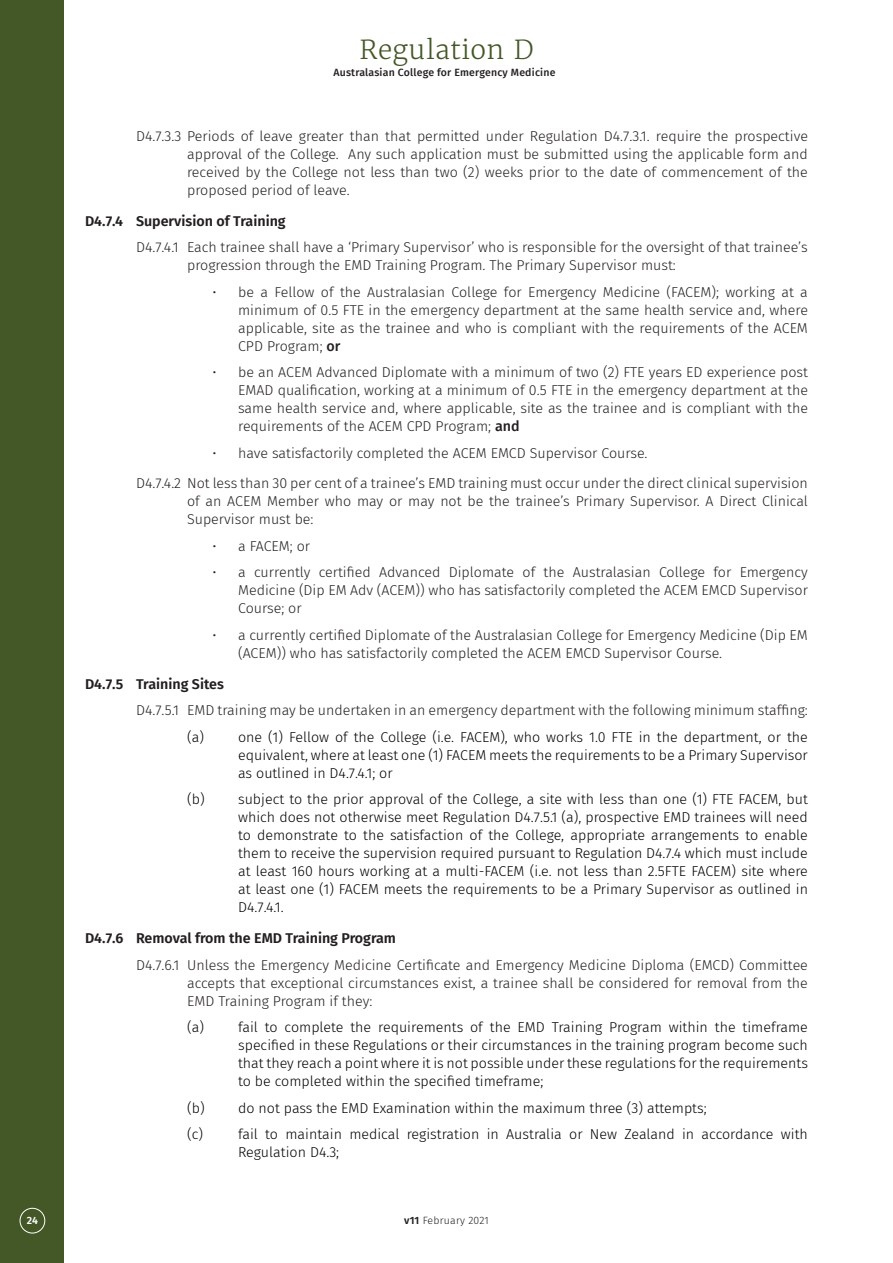
<style>
.page{position:relative;width:893px;height:1263px;background:#fff}
.page>*{position:absolute;margin:0;border:0;box-sizing:border-box;transform-origin:0 0}
.t1{font:300 26.1px "Merriweather";letter-spacing:.02em;color:#445727}
.Regulation_4_Body{font:300 14.25px/18px "Fira Sans";color:#231f20;text-align:justify}
.Regulation_4_Alpha{font:300 14.25px/18px "Fira Sans";color:#000;text-align:justify}
.Regulation_3_Heading{font:600 14.25px "Fira Sans";color:#231f20}
.t2{font:500 10.5px "Fira Sans";letter-spacing:.02em;color:#231f20}
.t3{font:300 10.5px "Fira Sans";letter-spacing:.02em;color:#231f20}
.t4{font:600 10.5px "Fira Sans";color:#fff}
.s1{font-weight:500}
.s2{font-weight:600}
</style>
<div class="page">
<div style="left:0;top:0;width:64px;height:1263px;background:#445727"></div>
<div style="left:20px;top:1208px;width:25px;height:25px;border:1px solid #fff;border-radius:50%"></div>
<h1 class="t1" style="left:359px;top:34px;width:175px">Regulation D</h1>
<p class="t2" style="left:333px;top:63px;width:223px">Australasian College for Emergency Medicine</p>
<p class="Regulation_4_Body" style="left:187px;top:127px;width:622px;text-indent:-51px">D4.7.3.3 Periods of leave greater than that permitted under Regulation D4.7.3.1. require the prospective approval of the College. Any such application must be submitted using the applicable form and received by the College not less than two (2) weeks prior to the date of commencement of the proposed period of leave.</p>
<p class="Regulation_3_Heading" style="left:85px;top:209px;width:202px">D4.7.4 Supervision of Training</p>
<p class="Regulation_4_Body" style="left:187px;top:238px;width:622px;text-indent:-51px">D4.7.4.1 Each trainee shall have a ‘Primary Supervisor’ who is responsible for the oversight of that trainee’s progression through the EMD Training Program. The Primary Supervisor must:</p>
<p class="Regulation_4_Body" style="left:238px;top:283px;width:571px;text-indent:-26px">• be a Fellow of the Australasian College for Emergency Medicine (FACEM); working at a minimum of 0.5 FTE in the emergency department at the same health service and, where applicable, site as the trainee and who is compliant with the requirements of the ACEM CPD Program; <span class="s1">or</span></p>
<p class="Regulation_4_Body" style="left:238px;top:363px;width:571px;text-indent:-26px">• be an ACEM Advanced Diplomate with a minimum of two (2) FTE years ED experience post EMAD qualification, working at a minimum of 0.5 FTE in the emergency department at the same health service and, where applicable, site as the trainee and is compliant with the requirements of the ACEM CPD Program; <span class="s1">and</span></p>
<p class="Regulation_4_Body" style="left:213px;top:444px;width:436px">• have satisfactorily completed the ACEM EMCD Supervisor Course.</p>
<p class="Regulation_4_Body" style="left:187px;top:474px;width:622px;text-indent:-51px">D4.7.4.2 Not less than 30 per cent of a trainee’s EMD training must occur under the direct clinical supervision of an ACEM Member who may or may not be the trainee’s Primary Supervisor. A Direct Clinical Supervisor must be:</p>
<p class="Regulation_4_Body" style="left:213px;top:537px;width:99px">• a FACEM; or</p>
<p class="Regulation_4_Body" style="left:238px;top:563px;width:571px;text-indent:-26px">• a currently certified Advanced Diplomate of the Australasian College for Emergency Medicine (Dip EM Adv (ACEM)) who has satisfactorily completed the ACEM EMCD Supervisor Course; or</p>
<p class="Regulation_4_Body" style="left:238px;top:626px;width:571px;text-indent:-26px">• a currently certified Diplomate of the Australasian College for Emergency Medicine (Dip EM (ACEM)) who has satisfactorily completed the ACEM EMCD Supervisor Course.</p>
<p class="Regulation_3_Heading" style="left:85px;top:672px;width:140px">D4.7.5 Training Sites</p>
<p class="Regulation_4_Body" style="left:136px;top:701px;width:673px">D4.7.5.1 EMD training may be undertaken in an emergency department with the following minimum staffing:</p>
<p class="Regulation_4_Alpha" style="left:238px;top:728px;width:571px;text-indent:-51px">(a) one (1) Fellow of the College (i.e. FACEM), who works 1.0 FTE in the department, or the equivalent, where at least one (1) FACEM meets the requirements to be a Primary Supervisor as outlined in D4.7.4.1; or</p>
<p class="Regulation_4_Alpha" style="left:238px;top:790px;width:571px;text-indent:-51px">(b) subject to the prior approval of the College, a site with less than one (1) FTE FACEM, but which does not otherwise meet Regulation D4.7.5.1 (a), prospective EMD trainees will need to demonstrate to the satisfaction of the College, appropriate arrangements to enable them to receive the supervision required pursuant to Regulation D4.7.4 which must include at least 160 hours working at a multi-FACEM (i.e. not less than 2.5FTE FACEM) site where at least one (1) FACEM meets the requirements to be a Primary Supervisor as outlined in D4.7.4.1.</p>
<p class="Regulation_3_Heading" style="left:85px;top:926px;width:312px">D4.7.6 Removal from the EMD Training Program</p>
<p class="Regulation_4_Body" style="left:187px;top:955px;width:622px;text-indent:-51px">D4.7.6.1 Unless the Emergency Medicine Certificate and Emergency Medicine Diploma (EMCD) Committee accepts that exceptional circumstances exist, a trainee shall be considered for removal from the EMD Training Program if they:</p>
<p class="Regulation_4_Alpha" style="left:238px;top:1018px;width:571px;text-indent:-51px">(a) fail to complete the requirements of the EMD Training Program within the timeframe specified in these Regulations or their circumstances in the training program become such that they reach a point where it is not possible under these regulations for the requirements to be completed within the specified timeframe;</p>
<p class="Regulation_4_Alpha" style="left:187px;top:1098px;width:521px">(b) do not pass the EMD Examination within the maximum three (3) attempts;</p>
<p class="Regulation_4_Alpha" style="left:187px;top:1125px;width:17px">(c)</p>
<p class="Regulation_4_Alpha" style="left:238px;top:1125px;width:571px">fail to maintain medical registration in Australia or New Zealand in accordance with<br>Regulation D4.3;</p>
<p class="t4" style="left:27px;top:1212px;width:12px">24</p>
<p class="t3" style="left:404px;top:1213px;width:86px"><span class="s2">v11</span> February 2021</p>
</div>
